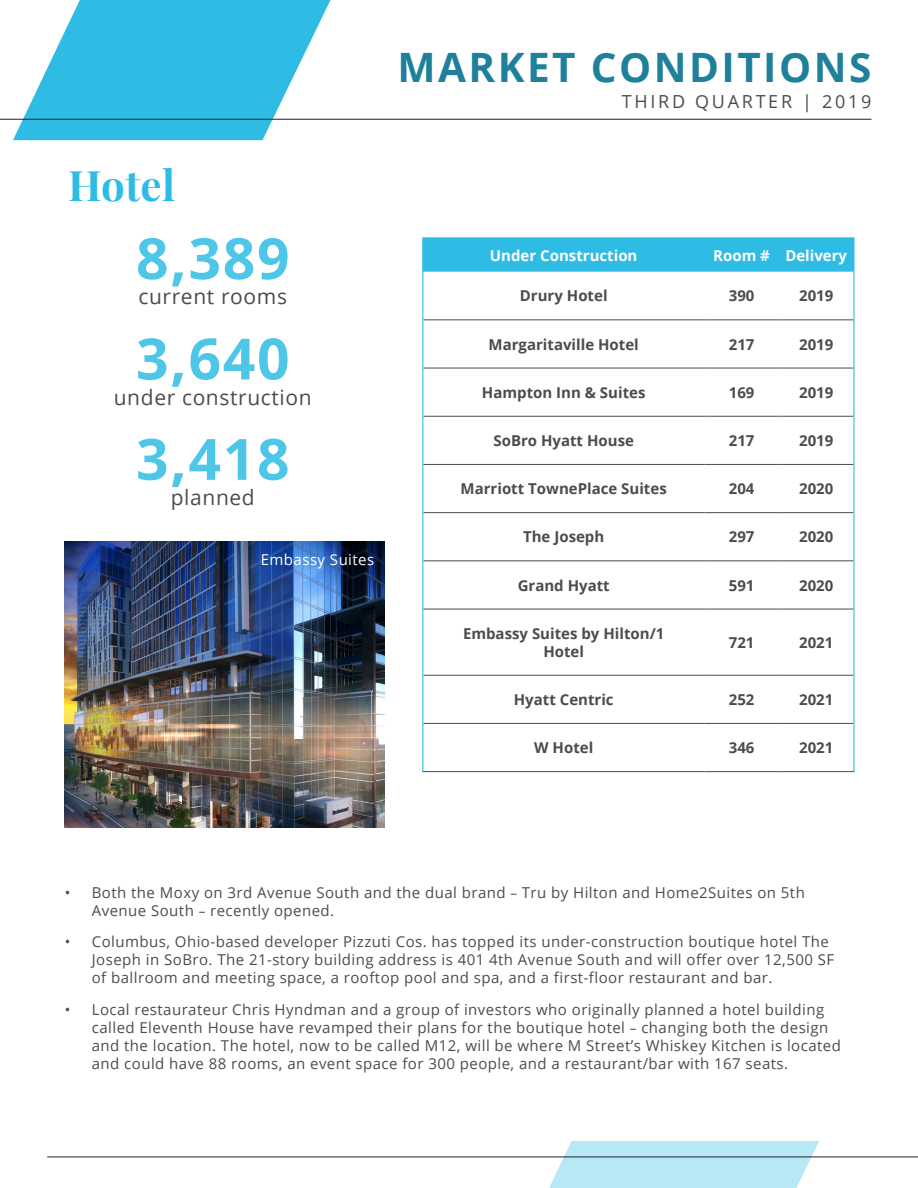
<style>
.page{position:relative;width:918px;height:1188px;background:#fff}
.page>*{position:absolute;margin:0;border:0;box-sizing:border-box;transform-origin:0 0}
.t1{font:700 57px "Open Sans";letter-spacing:.03em;color:#4dc6e8}
.t2{font:700 42px "Playfair Display";letter-spacing:.01em;color:#2ebce4}
.t3{font:700 40.5px "Open Sans";letter-spacing:.06em;color:#1f809c}
.t4{font:21px "Open Sans";letter-spacing:.03em;color:#4b4c4d}
.t5{font:18px "Open Sans";letter-spacing:.15em;color:#4b4c4d}
.t6{font:15px/18px "Open Sans";letter-spacing:.03em;color:#4b4c4d}
.t7{font:700 15px/18px "Open Sans";color:#4b4c4d;text-align:center}
.t8{font:700 15px "Open Sans";color:#fff}
.t9{font:15px "Open Sans";letter-spacing:.03em;color:#fff}
.s1{font-size:13.5px}
</style>
<div class="page">
<svg style="left:0;top:0;width:330px;height:140px;fill:#2ebce4"></svg>
<svg style="left:549px;top:674px;width:369px;height:514px;fill:#b6e8f6"></svg>
<hr style="left:0;top:119px;width:871px;height:1px;background:#231f20">
<div style="left:556px;top:494px;width:362px;height:647px;background:#fff"></div>
<hr style="left:47px;top:1157px;width:871px;height:1px;background:#231f20">
<div style="left:423px;top:238px;width:430px;height:34px;background:#2ebce4"></div>
<hr style="left:423px;top:319px;width:282px;height:1px;background:#4b4c4d">
<hr style="left:705px;top:319px;width:74px;height:1px;background:#4b4c4d">
<hr style="left:779px;top:319px;width:74px;height:1px;background:#4b4c4d">
<hr style="left:423px;top:368px;width:282px;height:1px;background:#4b4c4d">
<hr style="left:705px;top:368px;width:74px;height:1px;background:#4b4c4d">
<hr style="left:779px;top:368px;width:74px;height:1px;background:#4b4c4d">
<hr style="left:423px;top:416px;width:282px;height:1px;background:#4b4c4d">
<hr style="left:705px;top:416px;width:74px;height:1px;background:#4b4c4d">
<hr style="left:779px;top:416px;width:74px;height:1px;background:#4b4c4d">
<hr style="left:423px;top:512px;width:282px;height:1px;background:#4b4c4d">
<hr style="left:705px;top:512px;width:74px;height:1px;background:#4b4c4d">
<hr style="left:779px;top:512px;width:74px;height:1px;background:#4b4c4d">
<hr style="left:423px;top:560px;width:282px;height:1px;background:#4b4c4d">
<hr style="left:705px;top:560px;width:74px;height:1px;background:#4b4c4d">
<hr style="left:779px;top:560px;width:74px;height:1px;background:#4b4c4d">
<hr style="left:423px;top:609px;width:282px;height:1px;background:#4b4c4d">
<hr style="left:705px;top:609px;width:74px;height:1px;background:#4b4c4d">
<hr style="left:779px;top:609px;width:74px;height:1px;background:#4b4c4d">
<hr style="left:423px;top:675px;width:282px;height:1px;background:#4b4c4d">
<hr style="left:705px;top:675px;width:74px;height:1px;background:#4b4c4d">
<hr style="left:779px;top:675px;width:74px;height:1px;background:#4b4c4d">
<hr style="left:423px;top:723px;width:282px;height:1px;background:#4b4c4d">
<hr style="left:705px;top:723px;width:74px;height:1px;background:#4b4c4d">
<hr style="left:779px;top:723px;width:74px;height:1px;background:#4b4c4d">
<hr style="left:422px;top:771px;width:283px;height:1px;background:#4b4c4d">
<hr style="left:705px;top:771px;width:74px;height:1px;background:#4b4c4d">
<hr style="left:779px;top:771px;width:75px;height:1px;background:#4b4c4d">
<hr style="left:422px;top:237px;width:283px;height:1px;background:#2ebce4">
<hr style="left:422px;top:238px;width:1px;height:34px;background:#2ebce4">
<hr style="left:705px;top:237px;width:74px;height:1px;background:#2ebce4">
<hr style="left:779px;top:237px;width:75px;height:1px;background:#2ebce4">
<hr style="left:853px;top:238px;width:1px;height:34px;background:#2ebce4">
<hr style="left:422px;top:272px;width:1px;height:48px;background:#2ebce4">
<hr style="left:853px;top:272px;width:1px;height:48px;background:#2ebce4">
<hr style="left:422px;top:320px;width:1px;height:48px;background:#2ebce4">
<hr style="left:853px;top:320px;width:1px;height:48px;background:#2ebce4">
<hr style="left:422px;top:368px;width:1px;height:48px;background:#2ebce4">
<hr style="left:853px;top:368px;width:1px;height:48px;background:#2ebce4">
<hr style="left:422px;top:416px;width:1px;height:48px;background:#2ebce4">
<hr style="left:853px;top:416px;width:1px;height:48px;background:#2ebce4">
<hr style="left:422px;top:464px;width:1px;height:49px;background:#2ebce4">
<hr style="left:853px;top:464px;width:1px;height:49px;background:#2ebce4">
<hr style="left:422px;top:513px;width:1px;height:48px;background:#2ebce4">
<hr style="left:853px;top:513px;width:1px;height:48px;background:#2ebce4">
<hr style="left:422px;top:561px;width:1px;height:48px;background:#2ebce4">
<hr style="left:853px;top:561px;width:1px;height:48px;background:#2ebce4">
<hr style="left:422px;top:609px;width:1px;height:66px;background:#2ebce4">
<hr style="left:853px;top:609px;width:1px;height:66px;background:#2ebce4">
<hr style="left:422px;top:675px;width:1px;height:48px;background:#2ebce4">
<hr style="left:853px;top:675px;width:1px;height:48px;background:#2ebce4">
<hr style="left:422px;top:723px;width:1px;height:48px;background:#2ebce4">
<hr style="left:853px;top:723px;width:1px;height:48px;background:#2ebce4">
<hr style="left:423px;top:464px;width:282px;height:1px;background:#4b4c4d">
<hr style="left:705px;top:464px;width:74px;height:1px;background:#4b4c4d">
<hr style="left:779px;top:464px;width:74px;height:1px;background:#4b4c4d">
<img style="left:65px;top:542px;width:319px;height:286px">
<p class="t2" style="left:68px;top:152px;width:109px">Hotel</p>
<p class="t1" style="left:136px;top:218px;width:155px">8,389</p>
<p class="t4" style="left:138px;top:282px;width:150px">current rooms</p>
<p class="t1" style="left:136px;top:319px;width:155px">3,640</p>
<p class="t4" style="left:114px;top:383px;width:199px">under construction</p>
<p class="t1" style="left:136px;top:419px;width:155px">3,418</p>
<p class="t4" style="left:171px;top:483px;width:86px">planned</p>
<p class="t9" style="left:261px;top:549px;width:115px">Embassy Suites</p>
<p class="t3" style="left:398px;top:39px;width:475px">MARKET CONDITIONS</p>
<p class="t5" style="left:622px;top:89px;width:251px">THIRD QUARTER | 2019</p>
<p class="t8" style="left:490px;top:244px;width:149px">Under Construction</p>
<p class="t8" style="left:713px;top:244px;width:58px">Room #</p>
<p class="t8" style="left:785px;top:244px;width:63px">Delivery</p>
<p class="t7" style="left:520px;top:287px;width:89px">Drury Hotel</p>
<p class="t7" style="left:729px;top:287px;width:27px">390</p>
<p class="t7" style="left:799px;top:287px;width:36px">2019</p>
<p class="t7" style="left:489px;top:335px;width:152px">Margaritaville Hotel</p>
<p class="t7" style="left:729px;top:335px;width:27px">217</p>
<p class="t7" style="left:799px;top:335px;width:36px">2019</p>
<p class="t7" style="left:482px;top:383px;width:165px">Hampton Inn &amp; Suites</p>
<p class="t7" style="left:729px;top:383px;width:27px">169</p>
<p class="t7" style="left:799px;top:383px;width:36px">2019</p>
<p class="t7" style="left:493px;top:431px;width:142px">SoBro Hyatt House</p>
<p class="t7" style="left:729px;top:431px;width:27px">217</p>
<p class="t7" style="left:799px;top:431px;width:36px">2019</p>
<p class="t7" style="left:461px;top:479px;width:208px">Marriott TownePlace Suites</p>
<p class="t7" style="left:729px;top:479px;width:27px">204</p>
<p class="t7" style="left:799px;top:479px;width:36px">2020</p>
<p class="t7" style="left:523px;top:528px;width:83px">The Joseph</p>
<p class="t7" style="left:729px;top:528px;width:27px">297</p>
<p class="t7" style="left:799px;top:528px;width:36px">2020</p>
<p class="t7" style="left:518px;top:576px;width:94px">Grand Hyatt</p>
<p class="t7" style="left:729px;top:576px;width:27px">591</p>
<p class="t7" style="left:799px;top:576px;width:36px">2020</p>
<p class="t7" style="left:463px;top:624px;width:203px">Embassy Suites by Hilton/1<br>Hotel</p>
<p class="t7" style="left:729px;top:633px;width:27px">721</p>
<p class="t7" style="left:799px;top:633px;width:36px">2021</p>
<p class="t7" style="left:514px;top:690px;width:101px">Hyatt Centric</p>
<p class="t7" style="left:729px;top:690px;width:27px">252</p>
<p class="t7" style="left:799px;top:690px;width:36px">2021</p>
<p class="t7" style="left:534px;top:738px;width:61px">W Hotel</p>
<p class="t7" style="left:729px;top:738px;width:27px">346</p>
<p class="t7" style="left:799px;top:738px;width:36px">2021</p>
<p class="t6" style="left:92px;top:883px;width:715px;text-indent:-27px">• Both the Moxy on 3rd Avenue South and the dual brand <span class="s1">–</span> Tru by Hilton and Home2Suites on 5th<br>Avenue South <span class="s1">–</span> recently opened.</p>
<p class="t6" style="left:92px;top:933px;width:744px;text-indent:-27px">• Columbus, Ohio-based developer Pizzuti Cos. has topped its under-construction boutique hotel The<br>Joseph in SoBro. The 21-story building address is 401 4th Avenue South and will offer over 12,500 SF of ballroom and meeting space, a rooftop pool and spa, and a first-floor restaurant and bar.</p>
<p class="t6" style="left:92px;top:1000px;width:751px;text-indent:-27px">• Local restaurateur Chris Hyndman and a group of investors who originally planned a hotel building called Eleventh House have revamped their plans for the boutique hotel <span class="s1">–</span> changing both the design and the location. The hotel, now to be called M12, will be where M Street’s Whiskey Kitchen is located and could have 88 rooms, an event space for 300 people, and a restaurant/bar with 167 seats.</p>
</div>
